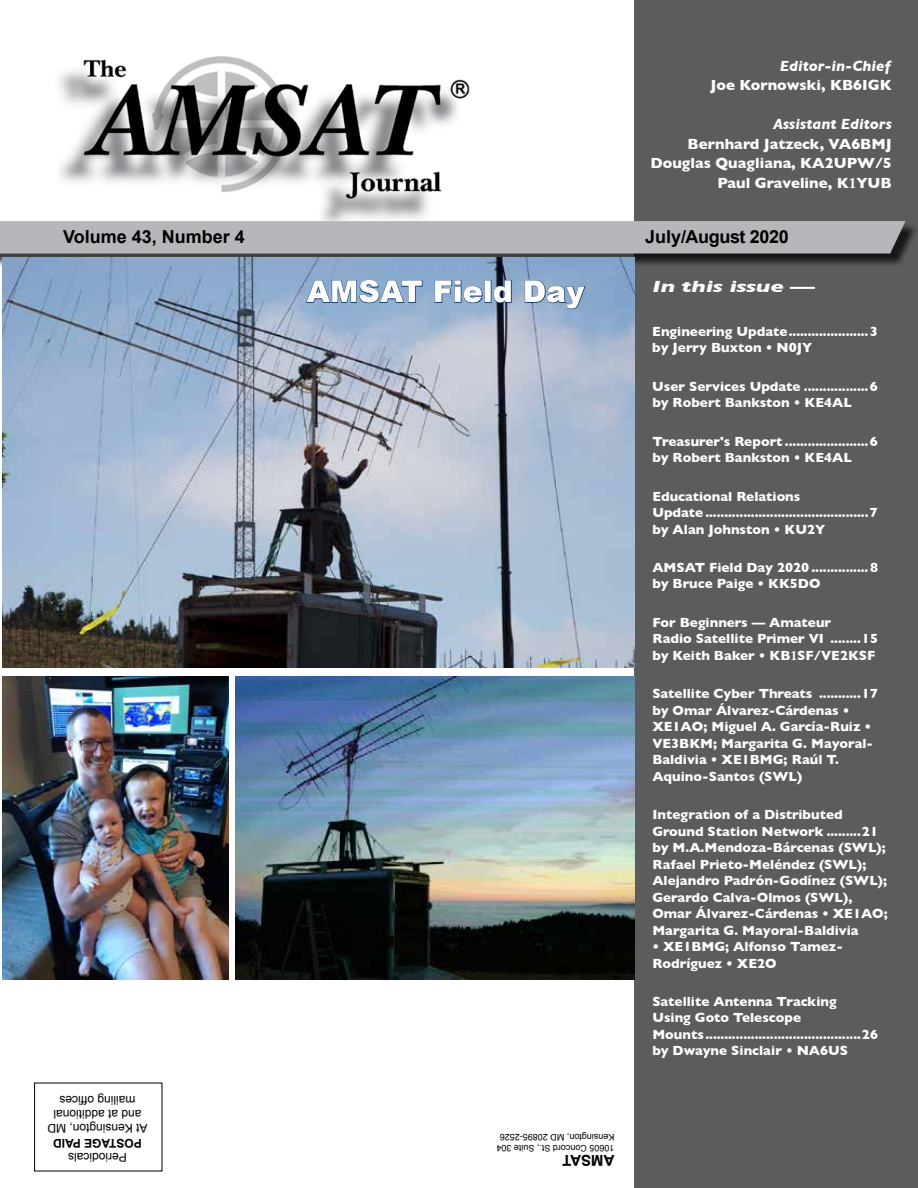
<style>
.page{position:relative;width:918px;height:1188px;background:#fff}
.page>*{position:absolute;margin:0;border:0;box-sizing:border-box;transform-origin:0 0}
.t1{font:900 30px "Arial";color:#fff}
.t2{font:700 18px "Arial";color:#000}
.t3{font:700 18px "Arial";letter-spacing:-.02em;color:#000}
.t4{font:italic 700 16.5px "Gill Sans";letter-spacing:-.02em;color:#fff;scale:1.5 1}
.t5{font:700 15px/19.5px "Gill Sans";color:#fff;text-align:right}
.t6{font:italic 700 15px "Gill Sans";color:#fff}
.t7{font:700 15px "Arial";color:#000}
.t8{font:700 13.5px/16.5px "Gill Sans";color:#fff}
.t9{font:12px/14.4px "Arial";color:#000;text-align:center}
.t10{font:700 12px "Arial";color:#000}
.t11{font:9px/10.8px "Arial";color:#000}
.s1{font-family:"Adobe Caslon Pro"}
</style>
<div class="page">
<div style="left:634px;top:0;width:284px;height:1188px;background:#5c5c5c"></div>
<img style="left:59px;top:56px;width:411px;height:165px">
<div style="left:0;top:223px;width:918px;height:44px;background:#000;opacity:.75"></div>
<div style="left:0;top:221px;width:906px;height:33px;background:#b5b7ba"></div>
<img style="left:2px;top:257px;width:632px;height:410px">
<img style="left:235px;top:676px;width:399px;height:303px">
<img style="left:2px;top:676px;width:227px;height:303px">
<svg style="left:306px;top:280px;width:117px;height:23px;background:#6e8fb6"></svg>
<svg style="left:434px;top:280px;width:49px;height:23px"></svg>
<svg style="left:493px;top:280px;width:19px;height:23px"></svg>
<svg style="left:525px;top:280px;width:61px;height:29px;background:#7995b8"></svg>
<p class="t6" style="left:780px;top:57px;width:113px">Editor-in-Chief</p>
<p class="t5" style="left:710px;top:75px;width:183px">Joe Kornowski, KB6IGK</p>
<p class="t6" style="left:773px;top:116px;width:120px">Assistant Editors</p>
<p class="t5" style="left:651px;top:134px;width:243px">Bernhard Jatzeck, VA6BMJ<br>Douglas Quagliana, KA2UPW/5<br>Paul Graveline, K<span class="s1">1</span>YUB</p>
<h2 class="t2" style="left:63px;top:225px;width:183px">Volume 43, Number 4</h2>
<h2 class="t3" style="left:645px;top:225px;width:145px">July/August 2020</h2>
<h1 class="t1" style="left:307px;top:270px;width:279px">AMSAT Field Day</h1>
<p class="t4" style="left:652px;top:277px;width:110px">In this issue —</p>
<p class="t8" style="left:652px;top:323px;width:227px">Engineering Update.....................3 by Jerry Buxton • N0JY</p>
<p class="t8" style="left:652px;top:378px;width:227px">User Services Update .................6 by Robert Bankston • KE4AL</p>
<p class="t8" style="left:652px;top:433px;width:227px">Treasurer's Report ......................6 by Robert Bankston • KE4AL</p>
<p class="t8" style="left:652px;top:487px;width:227px">Educational Relations<br>Update ...........................................7 by Alan Johnston • KU2Y</p>
<p class="t8" style="left:652px;top:559px;width:227px">AMSAT Field Day 2020 ...............8 by Bruce Paige • KK5DO</p>
<p class="t8" style="left:652px;top:614px;width:227px">For Beginners — Amateur<br>Radio Satellite Primer VI ........15 by Keith Baker • KB<span class="s1">1</span>SF/VE2KSF</p>
<p class="t8" style="left:652px;top:685px;width:227px">Satellite Cyber Threats ...........17 by Omar Álvarez-Cárdenas •<br>XE1AO; Miguel A. García-Ruiz •<br>VE3BKM; Margarita G. Mayoral-<br>Baldivia • XE1BMG; Raúl T.<br>Aquino-Santos (SWL)</p>
<p class="t8" style="left:652px;top:806px;width:237px">Integration of a Distributed<br>Ground Station Network .........21 by M.A.Mendoza-Bárcenas (SWL);<br>Rafael Prieto-Meléndez (SWL);<br>Alejandro Padrón-Godínez (SWL);<br>Gerardo Calva-Olmos (SWL),<br>Omar Álvarez-Cárdenas • XE1AO;<br>Margarita G. Mayoral-Baldivia</p>
<p class="t8" style="left:652px;top:938px;width:192px">• XE1BMG; Alfonso Tamez-<br>Rodríguez • XE2O</p>
<p class="t8" style="left:652px;top:993px;width:227px">Satellite Antenna Tracking Using Goto Telescope Mounts.........................................26 by Dwayne Sinclair • NA6US</p>
<p class="t9" style="left:148px;top:1136px;width:102px;rotate:-180deg">At Kensington, MD and at additional mailing offices</p>
<p class="t10" style="left:142px;top:1151px;width:90px;rotate:-180deg">POSTAGE PAID</p>
<p class="t9" style="left:127px;top:1164px;width:60px;rotate:-180deg">Periodicals</p>
<p class="t11" style="left:614px;top:1153px;width:120px;rotate:-180deg">10605 Concord St., Suite 304<br>Kensington, MD 20895-2526</p>
<p class="t7" style="left:614px;top:1171px;width:54px;rotate:-180deg">AMSAT</p>
</div>
